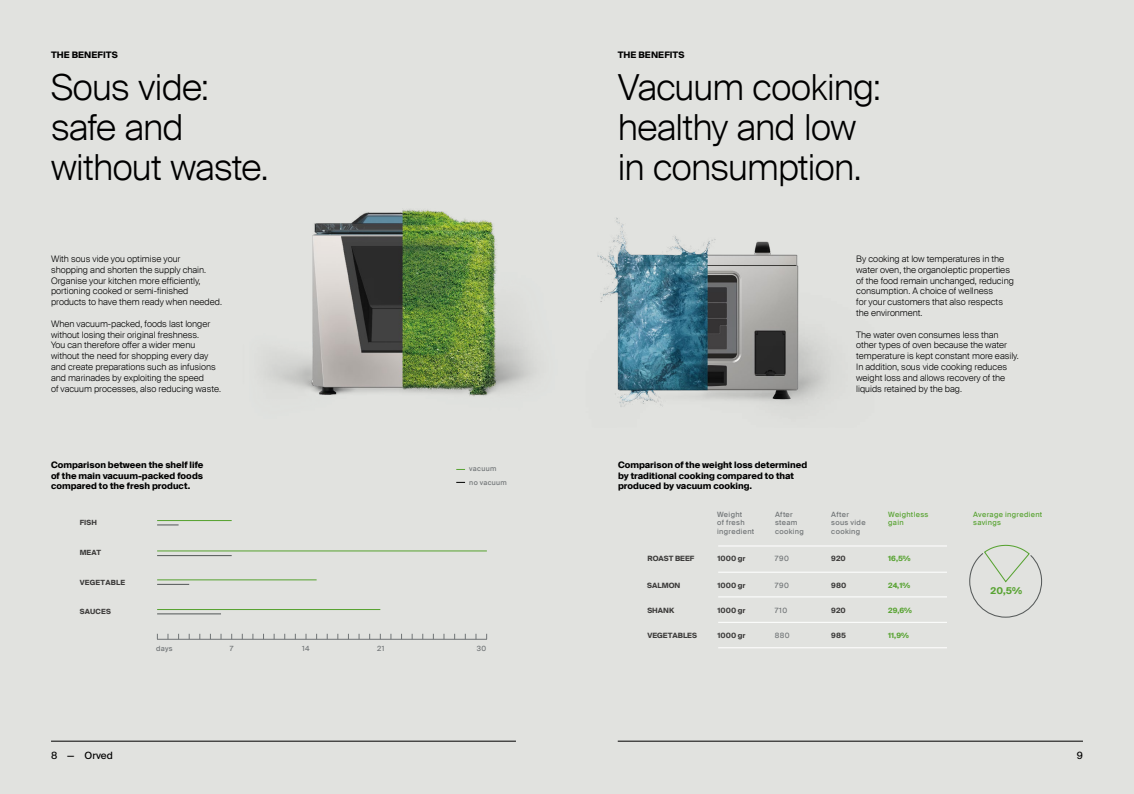
<style>
.page{position:relative;width:1134px;height:794px;background:#e1e2df}
.page>*{position:absolute;margin:0;border:0;box-sizing:border-box;transform-origin:0 0}
.t1{font:300 36px/40px "Suisse Intl";letter-spacing:-.015em;color:#000}
.t2{font:10px "Suisse Intl";color:#000}
.t3{font:700 9.4px "Suisse Intl";color:#58a332}
.t4{font:300 9px/10.8px "Suisse Intl";color:#000}
.t5{font:700 9px/10.8px "Suisse Intl";color:#000;text-align:justify}
.t6{font:7.3px/8.8px "Suisse Intl";letter-spacing:.045em;color:#707476}
.t7{font:700 7.3px "Suisse Intl";color:#3d3c3b}
.t8{font:7.3px/8.8px "Suisse Intl";letter-spacing:.04em;color:#58a332}
.t9{font:700 7.3px "Suisse Intl";color:#58a332}
.t10{font:700 7.2px "Suisse Intl";letter-spacing:.025em;color:#3d3c3b}
.t11{font:7.2px "Suisse Intl";letter-spacing:.045em;color:#707476}
.t12{font:7px/13.3px "Suisse Intl";letter-spacing:.04em;color:#707476}
</style>
<div class="page">
<img style="left:267px;top:209px;width:563px;height:198px">
<hr style="left:157px;top:520px;width:75px;height:1px;background:#58a332">
<svg style="left:157px;top:524px;width:22px;height:1px"></svg>
<hr style="left:157px;top:550px;width:330px;height:1px;background:#58a332">
<hr style="left:157px;top:555px;width:75px;height:1px;background:#565a5a">
<hr style="left:157px;top:579px;width:160px;height:1px;background:#58a332">
<hr style="left:157px;top:584px;width:32px;height:1px;background:#565a5a">
<hr style="left:157px;top:609px;width:223px;height:1px;background:#58a332">
<hr style="left:157px;top:613px;width:64px;height:1px;background:#565a5a">
<hr style="left:157px;top:639px;width:330px;height:1px;background:#707476">
<hr style="left:718px;top:545px;width:229px;height:1px;background:#fff">
<hr style="left:718px;top:571px;width:229px;height:2px;background:#fff">
<hr style="left:718px;top:596px;width:229px;height:1px;background:#fff">
<hr style="left:718px;top:622px;width:229px;height:1px;background:#fff">
<hr style="left:718px;top:647px;width:229px;height:1px;background:#fff">
<svg style="left:969px;top:544px;width:74px;height:74px"></svg>
<hr style="left:51px;top:741px;width:465px;height:1px;background:#000">
<hr style="left:618px;top:741px;width:465px;height:1px;background:#000">
<p class="t5" style="left:51px;top:49px;width:68px">THE BENEFITS</p>
<p class="t5" style="left:618px;top:49px;width:68px">THE BENEFITS</p>
<h1 class="t1" style="left:51px;top:68px;width:219px">Sous vide: safe and without waste.</h1>
<h1 class="t1" style="left:618px;top:68px;width:265px">Vacuum cooking: healthy and low in consumption.</h1>
<p class="t4" style="left:51px;top:253px;width:172px">With sous vide you optimise your<br>shopping and shorten the supply chain.<br>Organise your kitchen more efficiently, portioning cooked or semi-finished products to have them ready when needed.</p>
<p class="t4" style="left:51px;top:318px;width:171px">When vacuum-packed, foods last longer without losing their original freshness.<br>You can therefore offer a wider menu without the need for shopping every day and create preparations such as infusions and marinades by exploiting the speed<br>of vacuum processes, also reducing waste.</p>
<p class="t5" style="left:51px;top:459px;width:154px">Comparison between the shelf life of the main vacuum-packed foods compared to the fresh product.</p>
<p class="t5" style="left:618px;top:459px;width:191px;text-align:left">Comparison of the weight loss determined by traditional cooking compared to that produced by vacuum cooking.</p>
<p class="t12" style="left:469px;top:462px;width:39px">vacuum<br>no vacuum</p>
<p class="t4" style="left:856px;top:253px;width:159px">By cooking at low temperatures in the water oven, the organoleptic properties of the food remain unchanged, reducing consumption. A choice of wellness<br>for your customers that also respects the environment.</p>
<p class="t4" style="left:856px;top:329px;width:164px">The water oven consumes less than other types of oven because the water temperature is kept constant more easily.<br>In addition, sous vide cooking reduces weight loss and allows recovery of the liquids retained by the bag.</p>
<p class="t10" style="left:80px;top:519px;width:19px">FISH</p>
<p class="t10" style="left:80px;top:548px;width:23px">MEAT</p>
<p class="t10" style="left:80px;top:578px;width:47px">VEGETABLE</p>
<p class="t10" style="left:80px;top:607px;width:33px">SAUCES</p>
<p class="t11" style="left:156px;top:644px;width:18px">days</p>
<p class="t11" style="left:230px;top:644px;width:5px">7</p>
<p class="t11" style="left:302px;top:644px;width:9px">14</p>
<p class="t11" style="left:377px;top:644px;width:9px">21</p>
<p class="t11" style="left:477px;top:644px;width:11px">30</p>
<p class="t7" style="left:647px;top:554px;width:48px">ROAST BEEF</p>
<p class="t7" style="left:647px;top:581px;width:35px">SALMON</p>
<p class="t7" style="left:647px;top:606px;width:28px">SHANK</p>
<p class="t6" style="left:717px;top:509px;width:39px">Weight<br>of fresh ingredient</p>
<p class="t6" style="left:775px;top:509px;width:30px">After steam cooking</p>
<p class="t6" style="left:831px;top:509px;width:36px">After sous vide cooking</p>
<p class="t8" style="left:888px;top:509px;width:42px">Weightless gain</p>
<p class="t8" style="left:973px;top:509px;width:71px">Average ingredient savings</p>
<p class="t7" style="left:717px;top:554px;width:29px">1000 gr</p>
<p class="t7" style="left:717px;top:581px;width:29px">1000 gr</p>
<p class="t7" style="left:717px;top:606px;width:29px">1000 gr</p>
<p class="t6" style="left:775px;top:554px;width:15px">790</p>
<p class="t6" style="left:775px;top:581px;width:15px">790</p>
<p class="t6" style="left:775px;top:606px;width:14px">710</p>
<p class="t7" style="left:831px;top:554px;width:16px">920</p>
<p class="t7" style="left:831px;top:581px;width:16px">980</p>
<p class="t7" style="left:831px;top:606px;width:16px">920</p>
<p class="t9" style="left:888px;top:554px;width:24px">16,5%</p>
<p class="t9" style="left:888px;top:581px;width:24px">24,1%</p>
<p class="t9" style="left:888px;top:606px;width:25px">29,6%</p>
<p class="t3" style="left:991px;top:585px;width:33px">20,5%</p>
<p class="t7" style="left:647px;top:631px;width:51px">VEGETABLES</p>
<p class="t7" style="left:717px;top:631px;width:29px">1000 gr</p>
<p class="t6" style="left:775px;top:631px;width:16px">880</p>
<p class="t7" style="left:831px;top:631px;width:16px">985</p>
<p class="t9" style="left:888px;top:631px;width:22px">11,9%</p>
<p class="t2" style="left:51px;top:750px;width:63px">8 — Orved</p>
<p class="t2" style="left:1077px;top:750px;width:8px">9</p>
</div>
